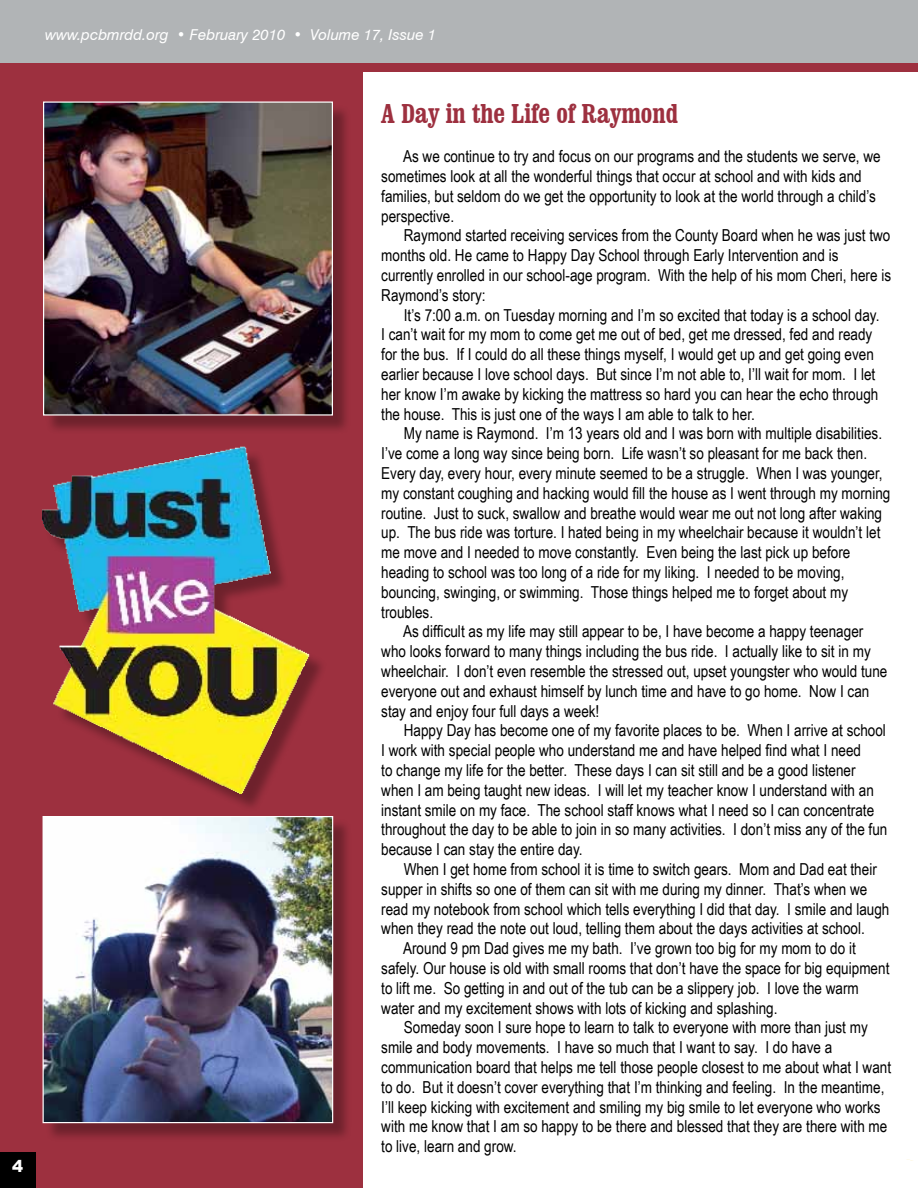
<style>
.page{position:relative;width:918px;height:1188px;background:#fff}
.page>*{position:absolute;margin:0;border:0;box-sizing:border-box;transform-origin:0 0}
.t1{font:700 condensed 27px "Clarendon BT";color:#9d303f}
.t2{font:16.5px/19.8px "Arial Narrow";color:#000}
.t3{font:900 16.5px "Arial";color:#fff}
.t4{font:italic 15px "Swiss 721 BT";color:#fff}
</style>
<div class="page">
<div style="left:0;top:65px;width:362px;height:1123px;background:#9d303f"></div>
<div style="left:0;top:0;width:918px;height:70px;background:#b1b4b6"></div>
<div style="left:0;top:63px;width:918px;height:9px;background:#9d303f"></div>
<div style="left:0;top:1152px;width:36px;height:36px;background:#000"></div>
<div style="left:45px;top:818px;width:307px;height:324px;background:#000;opacity:.3"></div>
<img style="left:45px;top:818px;width:286px;height:303px">
<div style="left:43px;top:816px;width:290px;height:307px;border:1px solid #fff"></div>
<div style="left:45px;top:104px;width:306px;height:330px;background:#000;opacity:.3"></div>
<img style="left:45px;top:103px;width:286px;height:311px">
<div style="left:43px;top:101px;width:290px;height:315px;border:1px solid #fff"></div>
<div style="left:44px;top:450px;width:284px;height:362px;background:#000;opacity:.3"></div>
<img style="left:42px;top:447px;width:198px;height:342px">
<p class="t4" style="left:45px;top:25px;width:393px">www.pcbmrdd.org • February 2010 • Volume 17, Issue 1</p>
<p class="t3" style="left:12px;top:1154px;width:13px">4</p>
<h1 class="t1" style="left:381px;top:96px;width:299px">A Day in the Life of Raymond</h1>
<p class="t2" style="left:381px;top:146px;width:501px;text-indent:22px">As we continue to try and focus on our programs and the students we serve, we sometimes look at all the wonderful things that occur at school and with kids and families, but seldom do we get the opportunity to look at the world through a child’s perspective.</p>
<p class="t2" style="left:381px;top:225px;width:511px;text-indent:23px">Raymond started receiving services from the County Board when he was just two months old. He came to Happy Day School through Early Intervention and is currently enrolled in our school-age program. With the help of his mom Cheri, here is Raymond’s story:</p>
<p class="t2" style="left:381px;top:304px;width:500px;text-indent:23px">It’s 7:00 a.m. on Tuesday morning and I’m so excited that today is a school day.<br>I can’t wait for my mom to come get me out of bed, get me dressed, fed and ready for the bus. If I could do all these things myself, I would get up and get going even earlier because I love school days. But since I’m not able to, I’ll wait for mom. I let her know I’m awake by kicking the mattress so hard you can hear the echo through the house. This is just one of the ways I am able to talk to her.</p>
<p class="t2" style="left:404px;top:423px;width:480px">My name is Raymond. I’m 13 years old and I was born with multiple disabilities.</p>
<p class="t2" style="left:381px;top:443px;width:487px">I’ve come a long way since being born. Life wasn’t so pleasant for me back then.</p>
<p class="t2" style="left:381px;top:463px;width:503px">Every day, every hour, every minute seemed to be a struggle. When I was younger,</p>
<p class="t2" style="left:381px;top:482px;width:511px">my constant coughing and hacking would fill the house as I went through my morning</p>
<p class="t2" style="left:381px;top:502px;width:502px">routine. Just to suck, swallow and breathe would wear me out not long after waking</p>
<p class="t2" style="left:381px;top:522px;width:501px">up. The bus ride was torture. I hated being in my wheelchair because it wouldn’t let</p>
<p class="t2" style="left:381px;top:542px;width:471px">me move and I needed to move constantly. Even being the last pick up before</p>
<p class="t2" style="left:381px;top:562px;width:465px">heading to school was too long of a ride for my liking. I needed to be moving,</p>
<p class="t2" style="left:381px;top:581px;width:468px">bouncing, swinging, or swimming. Those things helped me to forget about my</p>
<p class="t2" style="left:381px;top:601px;width:53px">troubles.</p>
<p class="t2" style="left:403px;top:621px;width:462px">As difficult as my life may still appear to be, I have become a happy teenager</p>
<p class="t2" style="left:381px;top:641px;width:491px">who looks forward to many things including the bus ride. I actually like to sit in my</p>
<p class="t2" style="left:381px;top:661px;width:508px">wheelchair. I don’t even resemble the stressed out, upset youngster who would tune</p>
<p class="t2" style="left:381px;top:680px;width:490px">everyone out and exhaust himself by lunch time and have to go home. Now I can</p>
<p class="t2" style="left:381px;top:700px;width:220px">stay and enjoy four full days a week!</p>
<p class="t2" style="left:404px;top:720px;width:484px">Happy Day has become one of my favorite places to be. When I arrive at school</p>
<p class="t2" style="left:381px;top:740px;width:481px">I work with special people who understand me and have helped find what I need</p>
<p class="t2" style="left:381px;top:760px;width:476px">to change my life for the better. These days I can sit still and be a good listener</p>
<p class="t2" style="left:381px;top:779px;width:494px">when I am being taught new ideas. I will let my teacher know I understand with an</p>
<p class="t2" style="left:381px;top:799px;width:494px">instant smile on my face. The school staff knows what I need so I can concentrate</p>
<p class="t2" style="left:381px;top:819px;width:508px">throughout the day to be able to join in so many activities. I don’t miss any of the fun</p>
<p class="t2" style="left:381px;top:839px;width:203px">because I can stay the entire day.</p>
<p class="t2" style="left:404px;top:859px;width:475px">When I get home from school it is time to switch gears. Mom and Dad eat their</p>
<p class="t2" style="left:381px;top:878px;width:488px">supper in shifts so one of them can sit with me during my dinner. That’s when we</p>
<p class="t2" style="left:381px;top:898px;width:510px">read my notebook from school which tells everything I did that day. I smile and laugh</p>
<p class="t2" style="left:381px;top:918px;width:485px">when they read the note out loud, telling them about the days activities at school.</p>
<p class="t2" style="left:403px;top:938px;width:454px">Around 9 pm Dad gives me my bath. I’ve grown too big for my mom to do it</p>
<p class="t2" style="left:381px;top:958px;width:510px">safely. Our house is old with small rooms that don’t have the space for big equipment</p>
<p class="t2" style="left:381px;top:977px;width:479px">to lift me. So getting in and out of the tub can be a slippery job. I love the warm</p>
<p class="t2" style="left:381px;top:997px;width:398px">water and my excitement shows with lots of kicking and splashing.</p>
<p class="t2" style="left:404px;top:1017px;width:466px">Someday soon I sure hope to learn to talk to everyone with more than just my</p>
<p class="t2" style="left:381px;top:1037px;width:453px">smile and body movements. I have so much that I want to say. I do have a</p>
<p class="t2" style="left:381px;top:1057px;width:511px">communication board that helps me tell those people closest to me about what I want</p>
<p class="t2" style="left:381px;top:1076px;width:505px">to do. But it doesn’t cover everything that I’m thinking and feeling. In the meantime,</p>
<p class="t2" style="left:381px;top:1096px;width:501px">I’ll keep kicking with excitement and smiling my big smile to let everyone who works</p>
<p class="t2" style="left:381px;top:1116px;width:508px">with me know that I am so happy to be there and blessed that they are there with me</p>
<p class="t2" style="left:381px;top:1136px;width:137px">to live, learn and grow.</p>
</div>
